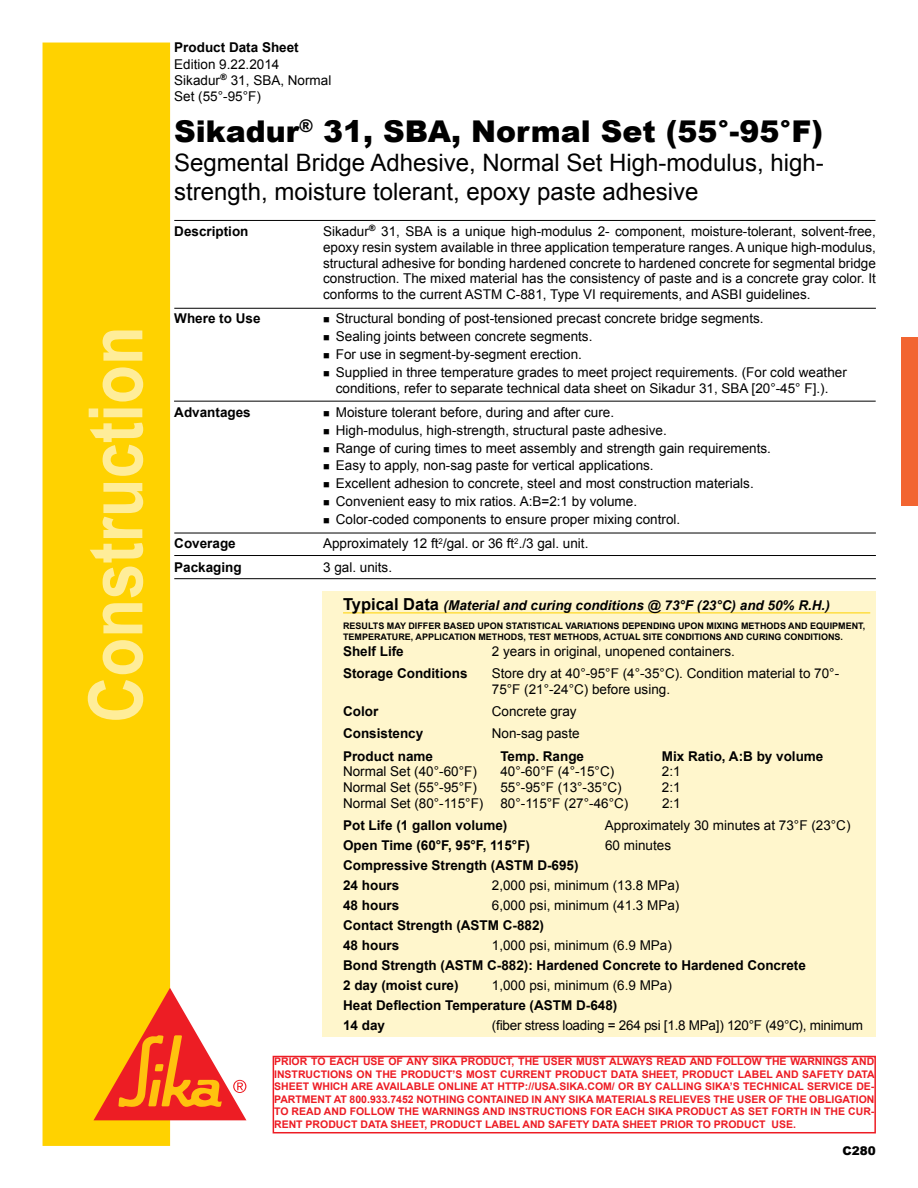
<style>
.page{position:relative;width:918px;height:1188px;background:#fff}
.page>*{position:absolute;margin:0;border:0;box-sizing:border-box;transform-origin:0 0}
.t1{font:700 75px "Arial";color:#ffed99;scale:.85 1}
.t2{font:900 30px "Arial";color:#000}
.t3{font:24px/28.8px "Arial";color:#000}
.t4{font:13.5px/15.8px "Arial";color:#000}
.t5{font:700 13.5px/20px "Arial";color:#000}
.t6{font:italic 700 13.5px "Arial";color:#000}
.t7{font:13.5px "Arial";letter-spacing:-.02em;color:#000}
.t8{font:900 12px "Arial";color:#000}
.t9{font:700 10.5px/12.6px "Arial";color:#ed1c24;text-align:justify}
.t10{font:700 9px/10.8px "Arial";color:#000}
.s1{font-style:normal;font-size:16.5px}
</style>
<div class="page">
<div style="left:43px;top:43px;width:127px;height:1103px;background:#ffd200"></div>
<svg style="left:94px;top:988px;width:152px;height:132px"></svg>
<div style="left:273px;top:1056px;width:603px;height:77px;border:2px solid #ed1c24"></div>
<hr style="left:174px;top:220px;width:701px;height:1px;background:#000">
<hr style="left:174px;top:401px;width:702px;height:1px;background:#000">
<hr style="left:174px;top:533px;width:702px;height:1px;background:#000">
<hr style="left:174px;top:555px;width:702px;height:1px;background:#000">
<hr style="left:174px;top:578px;width:702px;height:1px;background:#000">
<hr style="left:174px;top:308px;width:702px;height:1px;background:#000">
<div style="left:322px;top:591px;width:554px;height:445px;background:#fff6cc"></div>
<hr style="left:343px;top:613px;width:527px;height:1px;background:#ffd200">
<div style="left:901px;top:337px;width:17px;height:169px;background:#f26531"></div>
<h1 class="t1" style="left:66px;top:723px;width:468px;rotate:-90deg">Construction</h1>
<p class="t5" style="left:174px;top:38px;width:126px">Product Data Sheet</p>
<p class="t4" style="left:174px;top:56px;width:159px;line-height:16.2px">Edition 9.22.2014<br>Sikadur<sup>®</sup> 31, SBA, Normal<br>Set (55°-95°F)</p>
<h2 class="t2" style="left:174px;top:110px;width:650px">Sikadur<sup>®</sup> 31, SBA, Normal Set (55°-95°F)</h2>
<h3 class="t3" style="left:174px;top:149px;width:651px">Segmental Bridge Adhesive, Normal Set High-modulus, high&shy;strength, moisture tolerant, epoxy paste adhesive</h3>
<p class="t5" style="left:174px;top:222px;width:76px">Description</p>
<p class="t4" style="left:323px;top:224px;width:554px;text-align:justify">Sikadur<sup>®</sup> 31, SBA is a unique high-modulus 2- component, moisture-tolerant, solvent-free, epoxy resin system available in three application temperature ranges. A unique high-modulus, structural adhesive for bonding hardened concrete to hardened concrete for segmental bridge construction. The mixed material has the consistency of paste and is a concrete gray color. It conforms to the current ASTM C-881, Type VI requirements, and ASBI guidelines.</p>
<p class="t5" style="left:174px;top:309px;width:88px">Where to Use</p>
<p class="t4" style="left:323px;top:311px;width:442px">■ Structural bonding of post-tensioned precast concrete bridge segments.</p>
<p class="t4" style="left:323px;top:329px;width:271px">■ Sealing joints between concrete segments.</p>
<p class="t4" style="left:323px;top:347px;width:260px">■ For use in segment-by-segment erection.</p>
<p class="t4" style="left:323px;top:364px;width:525px;text-align:center">■ Supplied in three temperature grades to meet project requirements. (For cold weather conditions, refer to separate technical data sheet on Sikadur 31, SBA [20°-45° F].).</p>
<p class="t5" style="left:174px;top:403px;width:78px">Advantages</p>
<p class="t4" style="left:323px;top:404px;width:293px">■ Moisture tolerant before, during and after cure.</p>
<p class="t4" style="left:323px;top:422px;width:345px">■ High-modulus, high-strength, structural paste adhesive.</p>
<p class="t4" style="left:323px;top:440px;width:449px">■ Range of curing times to meet assembly and strength gain requirements.</p>
<p class="t4" style="left:323px;top:458px;width:332px">■ Easy to apply, non-sag paste for vertical applications.</p>
<p class="t4" style="left:323px;top:476px;width:432px">■ Excellent adhesion to concrete, steel and most construction materials.</p>
<p class="t4" style="left:323px;top:494px;width:316px">■ Convenient easy to mix ratios. A:B=2:1 by volume.</p>
<p class="t4" style="left:323px;top:511px;width:359px">■ Color-coded components to ensure proper mixing control.</p>
<p class="t5" style="left:174px;top:534px;width:63px">Coverage</p>
<p class="t4" style="left:323px;top:536px;width:267px">Approximately 12 ft<sup>2</sup>/gal. or 36 ft<sup>2</sup>./3 gal. unit.</p>
<p class="t5" style="left:174px;top:558px;width:69px">Packaging</p>
<p class="t4" style="left:323px;top:560px;width:71px">3 gal. units.</p>
<p class="t6" style="left:343px;top:596px;width:488px"><span class="s1">Typical Data</span> (Material and curing conditions @ 73°F (23°C) and 50% R.H.)</p>
<p class="t10" style="left:343px;top:620px;width:524px">RESULTS MAY DIFFER BASED UPON STATISTICAL VARIATIONS DEPENDING UPON MIXING METHODS AND EQUIPMENT,<br>TEMPERATURE, APPLICATION METHODS, TEST METHODS, ACTUAL SITE CONDITIONS AND CURING CONDITIONS.</p>
<p class="t5" style="left:343px;top:642px;width:62px">Shelf Life</p>
<p class="t4" style="left:492px;top:644px;width:245px">2 years in original, unopened containers.</p>
<p class="t5" style="left:343px;top:664px;width:126px">Storage Conditions</p>
<p class="t4" style="left:492px;top:666px;width:349px">Store dry at 40°-95°F (4°-35°C). Condition material to 70°-<br>75°F (21°-24°C) before using.</p>
<p class="t5" style="left:343px;top:702px;width:37px">Color</p>
<p class="t4" style="left:492px;top:704px;width:86px">Concrete gray</p>
<p class="t5" style="left:343px;top:724px;width:82px">Consistency</p>
<p class="t4" style="left:492px;top:726px;width:89px">Non-sag paste</p>
<p class="t5" style="left:343px;top:746px;width:92px">Product name</p>
<p class="t5" style="left:500px;top:746px;width:85px">Temp. Range</p>
<p class="t5" style="left:662px;top:746px;width:163px">Mix Ratio, A:B by volume</p>
<p class="t4" style="left:343px;top:764px;width:135px">Normal Set (40°-60°F)</p>
<p class="t4" style="left:500px;top:764px;width:115px">40°-60°F (4°-15°C)</p>
<p class="t4" style="left:662px;top:764px;width:20px">2:1</p>
<p class="t4" style="left:343px;top:780px;width:135px">Normal Set (55°-95°F)</p>
<p class="t4" style="left:500px;top:780px;width:123px">55°-95°F (13°-35°C)</p>
<p class="t4" style="left:662px;top:780px;width:20px">2:1</p>
<p class="t4" style="left:343px;top:795px;width:142px">Normal Set (80°-115°F)</p>
<p class="t4" style="left:500px;top:795px;width:129px">80°-115°F (27°-46°C)</p>
<p class="t4" style="left:662px;top:795px;width:20px">2:1</p>
<p class="t5" style="left:343px;top:816px;width:166px">Pot Life (1 gallon volume)</p>
<p class="t4" style="left:605px;top:817px;width:247px">Approximately 30 minutes at 73°F (23°C)</p>
<p class="t5" style="left:343px;top:836px;width:189px">Open Time (60°F, 95°F, 115°F)</p>
<p class="t4" style="left:605px;top:837px;width:68px">60 minutes</p>
<p class="t5" style="left:343px;top:856px;width:237px">Compressive Strength (ASTM D-695)<br>24 hours</p>
<p class="t4" style="left:492px;top:877px;width:189px">2,000 psi, minimum (13.8 MPa)</p>
<p class="t5" style="left:343px;top:896px;width:58px">48 hours</p>
<p class="t4" style="left:492px;top:897px;width:189px">6,000 psi, minimum (41.3 MPa)</p>
<p class="t5" style="left:343px;top:916px;width:203px">Contact Strength (ASTM C-882)<br>48 hours</p>
<p class="t4" style="left:492px;top:937px;width:182px">1,000 psi, minimum (6.9 MPa)</p>
<p class="t5" style="left:343px;top:956px;width:464px">Bond Strength (ASTM C-882): Hardened Concrete to Hardened Concrete<br>2 day (moist cure)</p>
<p class="t4" style="left:492px;top:977px;width:182px">1,000 psi, minimum (6.9 MPa)</p>
<p class="t5" style="left:343px;top:996px;width:276px">Heat Deflection Temperature (ASTM D-648)<br>14 day</p>
<p class="t7" style="left:492px;top:1016px;width:373px">(fiber stress loading = 264 psi [1.8 MPa]) 120°F (49°C), minimum</p>
<p class="t9" style="left:274px;top:1055px;width:602px">PRIOR TO EACH USE OF ANY SIKA PRODUCT, THE USER MUST ALWAYS READ AND FOLLOW THE WARNINGS AND INSTRUCTIONS ON THE PRODUCT’S MOST CURRENT PRODUCT DATA SHEET, PRODUCT LABEL AND SAFETY DATA SHEET WHICH ARE AVAILABLE ONLINE AT HTTP://USA.SIKA.COM/ OR BY CALLING SIKA’S TECHNICAL SERVICE DE-PARTMENT AT 800.933.7452 NOTHING CONTAINED IN ANY SIKA MATERIALS RELIEVES THE USER OF THE OBLIGATION TO READ AND FOLLOW THE WARNINGS AND INSTRUCTIONS FOR EACH SIKA PRODUCT AS SET FORTH IN THE CUR-RENT PRODUCT DATA SHEET, PRODUCT LABEL AND SAFETY DATA SHEET PRIOR TO PRODUCT USE.</p>
<p class="t8" style="left:843px;top:1142px;width:35px">C280</p>
</div>
